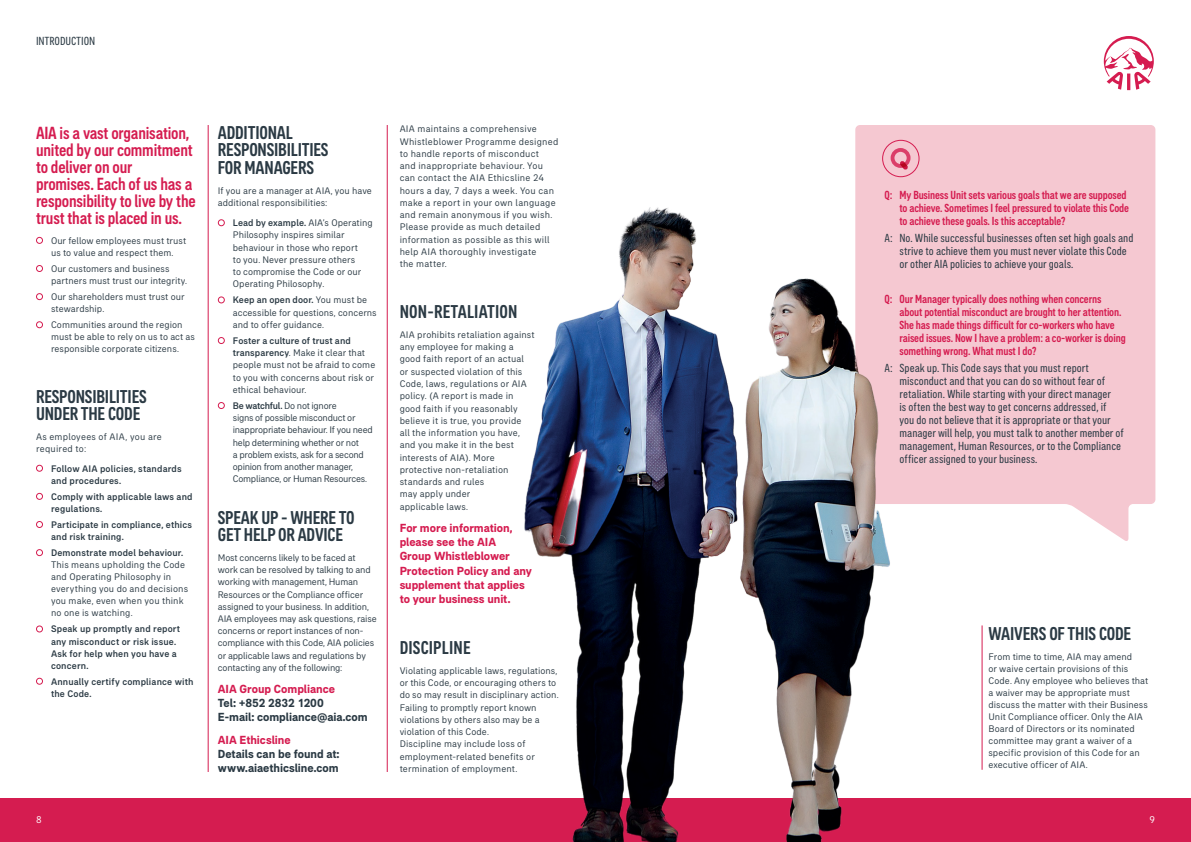
<style>
.page{position:relative;width:1191px;height:842px;background:#fff}
.page>*{position:absolute;margin:0;border:0;box-sizing:border-box;transform-origin:0 0}
.t1{font:500 condensed 19px/17.2px "AIA Everest";letter-spacing:-.01em;color:#2b3a44}
.t2{font:500 condensed 19px "AIA Everest";letter-spacing:.01em;color:#2b3a44}
.t3{font:500 condensed 18px/17.1px "AIA Everest";letter-spacing:-.01em;color:#d51c50}
.t4{font:condensed 12px/13px "AIA Everest";color:#2b3a44}
.t5{font:500 condensed 12px/13px "AIA Everest";letter-spacing:-.01em;color:#d51c50}
.t6{font:700 12px/14.3px "AIA Everest";letter-spacing:-.005em;color:#d51c50}
.t7{font:700 12px/14.2px "AIA Everest";letter-spacing:-.005em;color:#2b3a44}
.t8{font:10px "AIA Everest";color:#fff}
.t9{font:9.8px/12.3px "AIA Everest";letter-spacing:.005em;color:#2b3a44}
.t10{font:9.8px/12.2px "AIA Everest";letter-spacing:-.015em;color:#2b3a44}
.t11{font:500 9.8px/12.1px "AIA Everest";letter-spacing:.015em;color:#2b3a44}
.t12{font:9.8px/12.2px "AIA Everest";letter-spacing:-.025em;color:#2b3a44}
.t13{font:9.8px/12.1px "AIA Everest";letter-spacing:.025em;color:#2b3a44}
.s1{font-weight:500}
</style>
<div class="page">
<div style="left:0;top:798px;width:1191px;height:43px;background:#d51c50"></div>
<svg style="left:1103px;top:36px;width:50px;height:54px"></svg>
<svg style="left:855px;top:125px;width:300px;height:416px;background:#f5cbd4"></svg>
<div style="left:36px;top:237px;width:7px;height:7px;border:1px solid #d51c50;border-radius:50%"></div>
<div style="left:36px;top:265px;width:7px;height:7px;border:1px solid #d51c50;border-radius:50%"></div>
<div style="left:36px;top:293px;width:7px;height:7px;border:1px solid #d51c50;border-radius:50%"></div>
<div style="left:36px;top:321px;width:7px;height:7px;border:1px solid #d51c50;border-radius:50%"></div>
<div style="left:36px;top:465px;width:7px;height:7px;border:1px solid #d51c50;border-radius:50%"></div>
<div style="left:36px;top:493px;width:7px;height:7px;border:1px solid #d51c50;border-radius:50%"></div>
<div style="left:36px;top:521px;width:7px;height:7px;border:1px solid #d51c50;border-radius:50%"></div>
<div style="left:36px;top:549px;width:7px;height:7px;border:1px solid #d51c50;border-radius:50%"></div>
<div style="left:36px;top:625px;width:7px;height:7px;border:1px solid #d51c50;border-radius:50%"></div>
<div style="left:36px;top:678px;width:7px;height:7px;border:1px solid #d51c50;border-radius:50%"></div>
<div style="left:218px;top:219px;width:7px;height:7px;border:1px solid #d51c50;border-radius:50%"></div>
<div style="left:218px;top:296px;width:7px;height:7px;border:1px solid #d51c50;border-radius:50%"></div>
<div style="left:218px;top:337px;width:7px;height:7px;border:1px solid #d51c50;border-radius:50%"></div>
<div style="left:218px;top:402px;width:7px;height:7px;border:1px solid #d51c50;border-radius:50%"></div>
<hr style="left:208px;top:125px;width:1px;height:647px;background:#d51c50">
<hr style="left:387px;top:125px;width:1px;height:647px;background:#d51c50">
<hr style="left:981px;top:625px;width:1px;height:145px;background:#d51c50">
<div style="left:882px;top:140px;width:37px;height:37px;border:1px solid #d51c50;border-radius:50%"></div>
<div style="left:890px;top:148px;width:20px;height:20px;border:4px solid #d51c50;border-radius:50%"></div>
<svg style="left:899px;top:161px;width:9px;height:9px"></svg>
<img style="left:495px;top:189px;width:441px;height:653px">
<p class="t4" style="left:36px;top:34px;width:61px">INTRODUCTION</p>
<h2 class="t3" style="left:36px;top:124px;width:161px">AIA is a vast organisation, united by our commitment to deliver on our<br>promises. Each of us has a responsibility to live by the trust that is placed in us.</h2>
<p class="t9" style="left:51px;top:234px;width:137px">Our fellow employees must trust us to value and respect them.</p>
<p class="t9" style="left:51px;top:262px;width:138px">Our customers and business partners must trust our integrity.</p>
<p class="t9" style="left:51px;top:291px;width:135px">Our shareholders must trust our stewardship.</p>
<p class="t9" style="left:51px;top:319px;width:145px">Communities around the region must be able to rely on us to act as responsible corporate citizens.</p>
<h1 class="t1" style="left:36px;top:387px;width:112px">RESPONSIBILITIES<br>UNDER THE CODE</h1>
<p class="t13" style="left:36px;top:430px;width:127px">As employees of AIA, you are required to:</p>
<p class="t11" style="left:51px;top:462px;width:132px">Follow AIA policies, standards and procedures.</p>
<p class="t11" style="left:51px;top:490px;width:143px">Comply with applicable laws and regulations.</p>
<p class="t11" style="left:51px;top:518px;width:143px">Participate in compliance, ethics and risk training.</p>
<p class="t11" style="left:51px;top:546px;width:134px">Demonstrate model behaviour.</p>
<p class="t9" style="left:51px;top:559px;width:139px">This means upholding the Code and Operating Philosophy in everything you do and decisions you make, even when you think no one is watching.</p>
<p class="t11" style="left:51px;top:623px;width:131px">Speak up promptly and report any misconduct or risk issue.<br>Ask for help when you have a concern.</p>
<p class="t11" style="left:51px;top:675px;width:144px">Annually certify compliance with the Code.</p>
<h1 class="t1" style="left:218px;top:124px;width:112px">ADDITIONAL<br>RESPONSIBILITIES<br>FOR MANAGERS</h1>
<p class="t9" style="left:218px;top:184px;width:156px">If you are a manager at AIA, you have additional responsibilities:</p>
<p class="t9" style="left:233px;top:217px;width:141px"><span class="s1">Lead by example.</span> AIA’s Operating<br>Philosophy inspires similar behaviour in those who report<br>to you. Never pressure others<br>to compromise the Code or our<br>Operating Philosophy.</p>
<p class="t9" style="left:233px;top:294px;width:145px"><span class="s1">Keep an open door.</span> You must be accessible for questions, concerns and to offer guidance.</p>
<p class="t9" style="left:233px;top:334px;width:144px"><span class="s1">Foster a culture of trust and transparency</span>. Make it clear that people must not be afraid to come to you with concerns about risk or ethical behaviour.</p>
<p class="t12" style="left:233px;top:399px;width:141px"><span class="s1">Be watchful.</span> Do not ignore<br>signs of possible misconduct or inappropriate behaviour. If you need help determining whether or not<br>a problem exists, ask for a second opinion from another manager,<br>Compliance, or Human Resources.</p>
<h1 class="t1" style="left:218px;top:508px;width:138px">SPEAK UP - WHERE TO<br>GET HELP OR ADVICE</h1>
<p class="t10" style="left:218px;top:551px;width:160px">Most concerns likely to be faced at work can be resolved by talking to and working with management, Human Resources or the Compliance officer assigned to your business. In addition, AIA employees may ask questions, raise concerns or report instances of non&shy;compliance with this Code, AIA policies or applicable laws and regulations by contacting any of the following:</p>
<p class="t6" style="left:218px;top:681px;width:119px">AIA Group Compliance</p>
<p class="t7" style="left:218px;top:696px;width:151px">Tel: +852 2832 1200<br>E-mail: compliance@aia.com</p>
<p class="t6" style="left:218px;top:732px;width:74px">AIA Ethicsline</p>
<p class="t7" style="left:218px;top:746px;width:123px">Details can be found at: www.aiaethicsline.com</p>
<p class="t9" style="left:400px;top:123px;width:160px">AIA maintains a comprehensive<br>Whistleblower Programme designed to handle reports of misconduct<br>and inappropriate behaviour. You can contact the AIA Ethicsline 24 hours a day, 7 days a week. You can make a report in your own language and remain anonymous if you wish.<br>Please provide as much detailed information as possible as this will help AIA thoroughly investigate<br>the matter.</p>
<h1 class="t2" style="left:400px;top:300px;width:119px">NON-RETALIATION</h1>
<p class="t9" style="left:400px;top:328px;width:137px">AIA prohibits retaliation against any employee for making a good faith report of an actual or suspected violation of this<br>Code, laws, regulations or AIA policy. (A report is made in good faith if you reasonably believe it is true, you provide<br>all the information you have, and you make it in the best interests of AIA). More protective non-retaliation standards and rules<br>may apply under<br>applicable laws.</p>
<p class="t6" style="left:400px;top:520px;width:134px">For more information, please see the AIA<br>Group Whistleblower<br>Protection Policy and any supplement that applies to your business unit.</p>
<h1 class="t2" style="left:400px;top:636px;width:72px">DISCIPLINE</h1>
<p class="t9" style="left:400px;top:664px;width:160px">Violating applicable laws, regulations, or this Code, or encouraging others to do so may result in disciplinary action.<br>Failing to promptly report known violations by others also may be a violation of this Code.<br>Discipline may include loss of employment-related benefits or termination of employment.</p>
<p class="t5" style="left:899px;top:188px;width:231px;text-indent:-15px">Q: My Business Unit sets various goals that we are supposed to achieve. Sometimes I feel pressured to violate this Code to achieve these goals. Is this acceptable?</p>
<p class="t4" style="left:899px;top:231px;width:235px;text-indent:-15px">A: No. While successful businesses often set high goals and strive to achieve them you must never violate this Code or other AIA policies to achieve your goals.</p>
<p class="t5" style="left:899px;top:292px;width:228px;text-indent:-15px">Q: Our Manager typically does nothing when concerns about potential misconduct are brought to her attention.<br>She has made things difficult for co-workers who have raised issues. Now I have a problem: a co-worker is doing something wrong. What must I do?</p>
<p class="t4" style="left:899px;top:361px;width:226px;text-indent:-15px">A: Speak up. This Code says that you must report misconduct and that you can do so without fear of retaliation. While starting with your direct manager<br>is often the best way to get concerns addressed, if you do not believe that it is appropriate or that your manager will help, you must talk to another member of management, Human Resources, or to the Compliance officer assigned to your business.</p>
<h1 class="t1" style="left:988px;top:624px;width:144px">WAIVERS OF THIS CODE</h1>
<p class="t9" style="left:988px;top:650px;width:161px;line-height:12px">From time to time, AIA may amend<br>or waive certain provisions of this Code. Any employee who believes that a waiver may be appropriate must discuss the matter with their Business Unit Compliance officer. Only the AIA Board of Directors or its nominated committee may grant a waiver of a specific provision of this Code for an executive officer of AIA.</p>
<p class="t8" style="left:36px;top:813px;width:7px">8</p>
<p class="t8" style="left:1149px;top:813px;width:7px">9</p>
</div>
